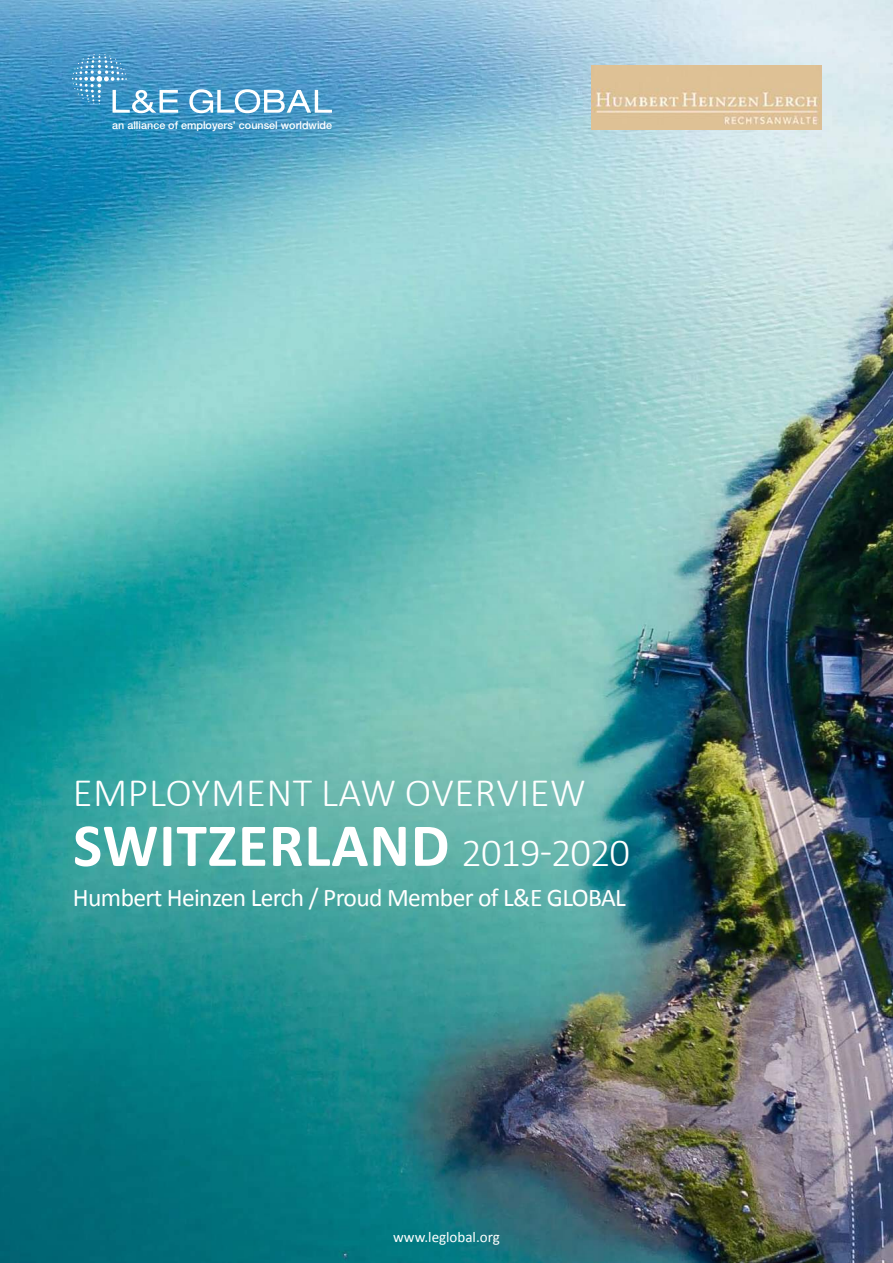
<style>
.page{position:relative;width:893px;height:1263px;background:#fff}
.page>*{position:absolute;margin:0;border:0;box-sizing:border-box;transform-origin:0 0}
.t1{font:700 61.5px "Calibri";letter-spacing:.015em;color:#fff}
.t2{font:300 40.5px "Calibri";letter-spacing:.015em;color:#fff}
.t3{font:25.5px "Calibri";letter-spacing:-.025em;color:#fff}
.t4{font:15px "Calibri";color:#fff}
.t5{font:500 10.8px "Helvetica Neue";color:#fff}
.s1{font-weight:300;font-size:40.5px}
</style>
<div class="page">
<img style="left:0;top:0;width:893px;height:1263px">
<svg style="left:189px;top:89px;width:143px;height:24px"></svg>
<svg style="left:72px;top:54px;width:106px;height:59px;background:#5aa2cd"></svg>
<img style="left:591px;top:65px;width:230px;height:65px">
<p class="t5" style="left:112px;top:116px;width:221px">an alliance of employers’ counsel worldwide</p>
<h2 class="t2" style="left:73px;top:767px;width:515px">EMPLOYMENT LAW OVERVIEW</h2>
<h1 class="t1" style="left:73px;top:806px;width:558px">SWITZERLAND <span class="s1">2019-2020</span></h1>
<p class="t3" style="left:73px;top:881px;width:554px">Humbert Heinzen Lerch / Proud Member of L&amp;E GLOBAL</p>
<p class="t4" style="left:393px;top:1228px;width:108px">www.leglobal.org</p>
</div>
